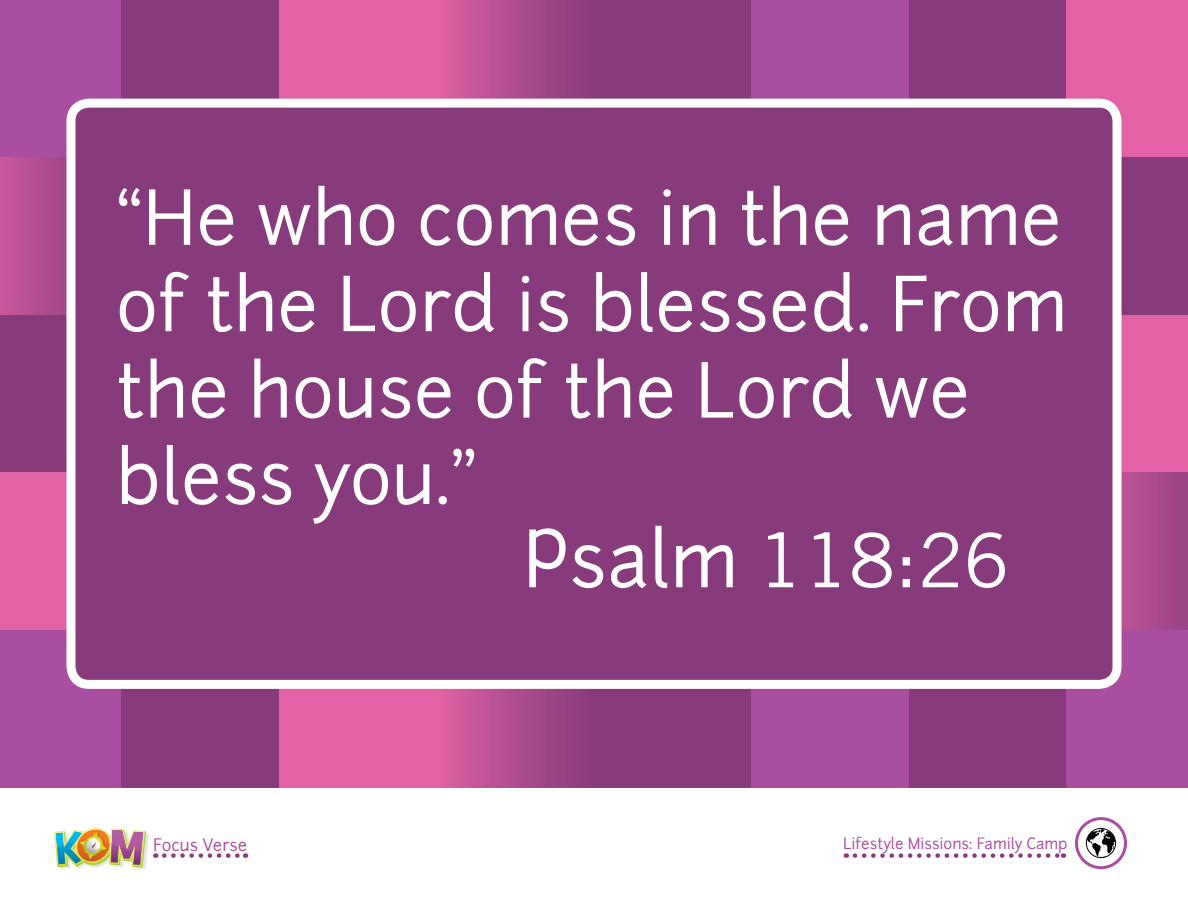
<style>
.page{position:relative;width:1188px;height:918px;background:#fff}
.page>*{position:absolute;margin:0;border:0;box-sizing:border-box;transform-origin:0 0}
.t1{font:75px "Trade Gothic LT Std";color:#fff}
.t2{font:72px/86.4px "Junction";color:#fff}
.t3{font:16.5px "Junction";color:#aa4f9f}
.t4{font:15px "Junction";color:#aa4f9f}
.s1{font-family:"Junction"}
</style>
<div class="page">
<img style="left:54px;top:828px;width:95px;height:41px">
<div style="left:0;top:0;width:122px;height:158px;background:#aa4f9f"></div>
<div style="left:122px;top:0;width:157px;height:158px;background:#873b7d"></div>
<div style="left:279px;top:0;width:157px;height:158px;background:#e362a5"></div>
<div style="left:436px;top:0;width:158px;height:158px;background:linear-gradient(to right,#df63a5,#863c7e)"></div>
<div style="left:594px;top:0;width:158px;height:158px;background:#873b7d"></div>
<div style="left:752px;top:0;width:157px;height:158px;background:#aa4f9f"></div>
<div style="left:909px;top:0;width:157px;height:158px;background:#873b7d"></div>
<div style="left:1066px;top:0;width:122px;height:158px;background:#e362a5"></div>
<svg style="left:0;top:158px;width:66px;height:157px"></svg>
<div style="left:1066px;top:158px;width:122px;height:157px;background:#873b7d"></div>
<div style="left:0;top:315px;width:122px;height:157px;background:#873b7d"></div>
<div style="left:1066px;top:315px;width:122px;height:157px;background:#e362a5"></div>
<div style="left:0;top:472px;width:122px;height:158px;background:#e362a5"></div>
<svg style="left:1122px;top:472px;width:66px;height:158px"></svg>
<div style="left:0;top:630px;width:122px;height:158px;background:#aa4f9f"></div>
<div style="left:122px;top:630px;width:157px;height:158px;background:#873b7d"></div>
<div style="left:279px;top:630px;width:157px;height:158px;background:#e362a5"></div>
<div style="left:436px;top:630px;width:158px;height:158px;background:linear-gradient(to right,#df61a4,#853a7d)"></div>
<div style="left:594px;top:630px;width:158px;height:158px;background:#873b7d"></div>
<div style="left:752px;top:630px;width:157px;height:158px;background:#aa4f9f"></div>
<div style="left:909px;top:630px;width:157px;height:158px;background:#873b7d"></div>
<div style="left:1066px;top:630px;width:122px;height:158px;background:#aa4f9f"></div>
<div style="left:71px;top:103px;width:1046px;height:581px;background:#873b7d;border-radius:18px"></div>
<div style="left:66px;top:99px;width:1056px;height:590px;border:9px solid #fff;border-radius:18px"></div>
<div style="left:1075px;top:817px;width:52px;height:52px;border:3px solid #aa4f9f;border-radius:50%"></div>
<div style="left:1086px;top:828px;width:30px;height:30px;border:1px solid #040503;border-radius:50%"></div>
<svg style="left:1087px;top:829px;width:28px;height:29px"></svg>
<svg style="left:855px;top:853px;width:209px;height:5px"></svg>
<svg style="left:164px;top:853px;width:82px;height:5px"></svg>
<p class="t2" style="left:116px;top:175px;width:953px">“He who comes in the name of the Lord is blessed. From the house of the Lord we bless you.”</p>
<p class="t1" style="left:523px;top:515px;width:488px"><span class="s1">Psalm</span> 118:26</p>
<p class="t3" style="left:153px;top:835px;width:96px">Focus Verse</p>
<p class="t4" style="left:843px;top:834px;width:226px">Lifestyle Missions: Family Camp</p>
</div>
